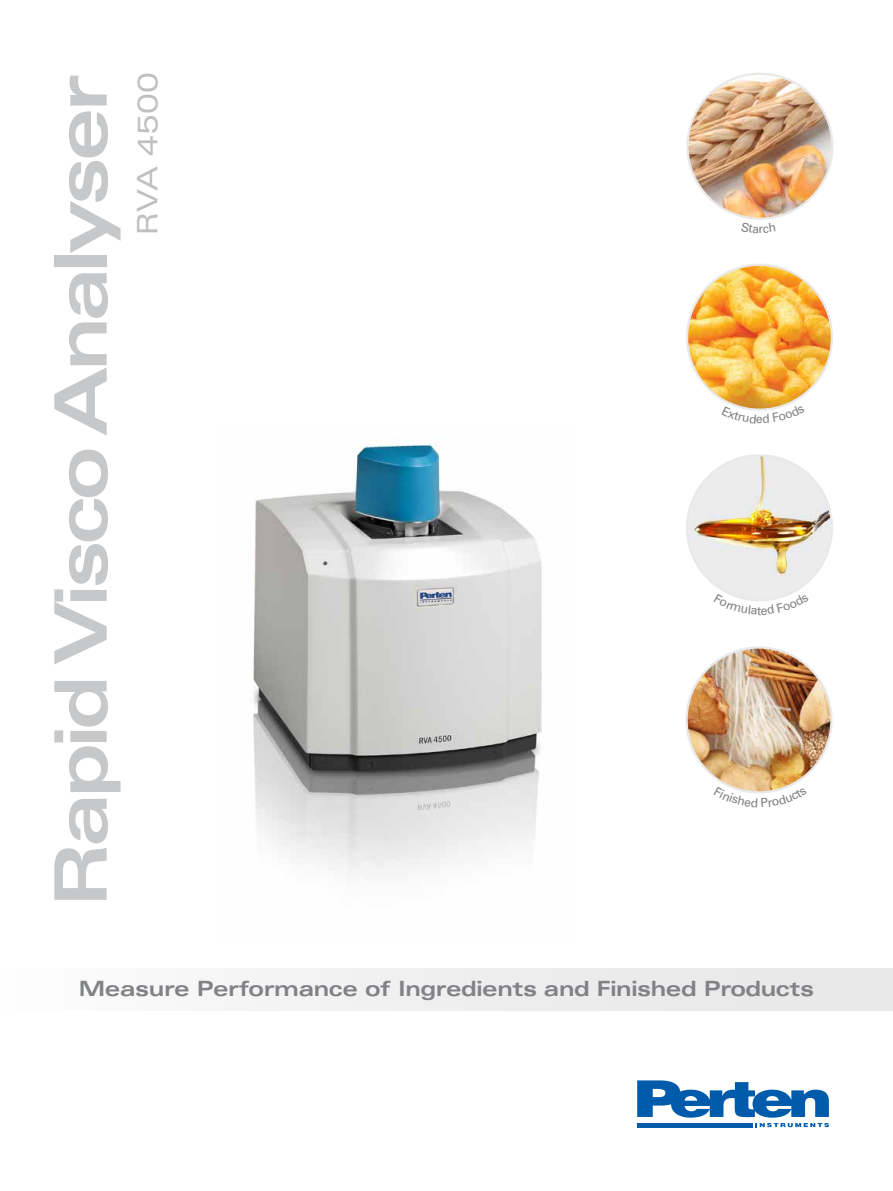
<style>
.page{position:relative;width:893px;height:1191px;background:#fff}
.page>*{position:absolute;margin:0;border:0;box-sizing:border-box;transform-origin:0 0}
.t1{font:700 expanded 72.45px "Univers";letter-spacing:-.055em;color:#c7c8ca}
.t2{font:expanded 28.2px "Univers";color:#bec0c2}
.t3{font:700 expanded 21px "Univers";letter-spacing:-.02em;color:#808285}
</style>
<div class="page">
<div style="left:0;top:968px;width:893px;height:42px;background:#e9e9ea"></div>
<svg style="left:637px;top:1080px;width:192px;height:37px"></svg>
<svg style="left:755px;top:1123px;width:74px;height:4px"></svg>
<hr style="left:637px;top:1123px;width:116px;height:4px;background:#005baa">
<img style="left:687px;top:455px;width:145px;height:145px;border-radius:72px">
<img style="left:687px;top:647px;width:144px;height:145px;border-radius:72px">
<img style="left:687px;top:265px;width:145px;height:145px;border-radius:72px">
<img style="left:687px;top:74px;width:145px;height:145px;border-radius:72px">
<img style="left:253px;top:443px;width:289px;height:430px">
<svg style="left:728px;top:594px;width:63px;height:7px"></svg>
<svg style="left:727px;top:786px;width:63px;height:8px"></svg>
<svg style="left:735px;top:406px;width:49px;height:5px"></svg>
<h1 class="t1" style="left:40px;top:907px;width:834px;rotate:-90deg">Rapid Visco Analyser</h1>
<h2 class="t2" style="left:131px;top:235px;width:164px;rotate:-90deg">RVA 4500</h2>
<p class="t3" style="left:79px;top:976px;width:737px">Measure Performance of Ingredients and Finished Products</p>
</div>
